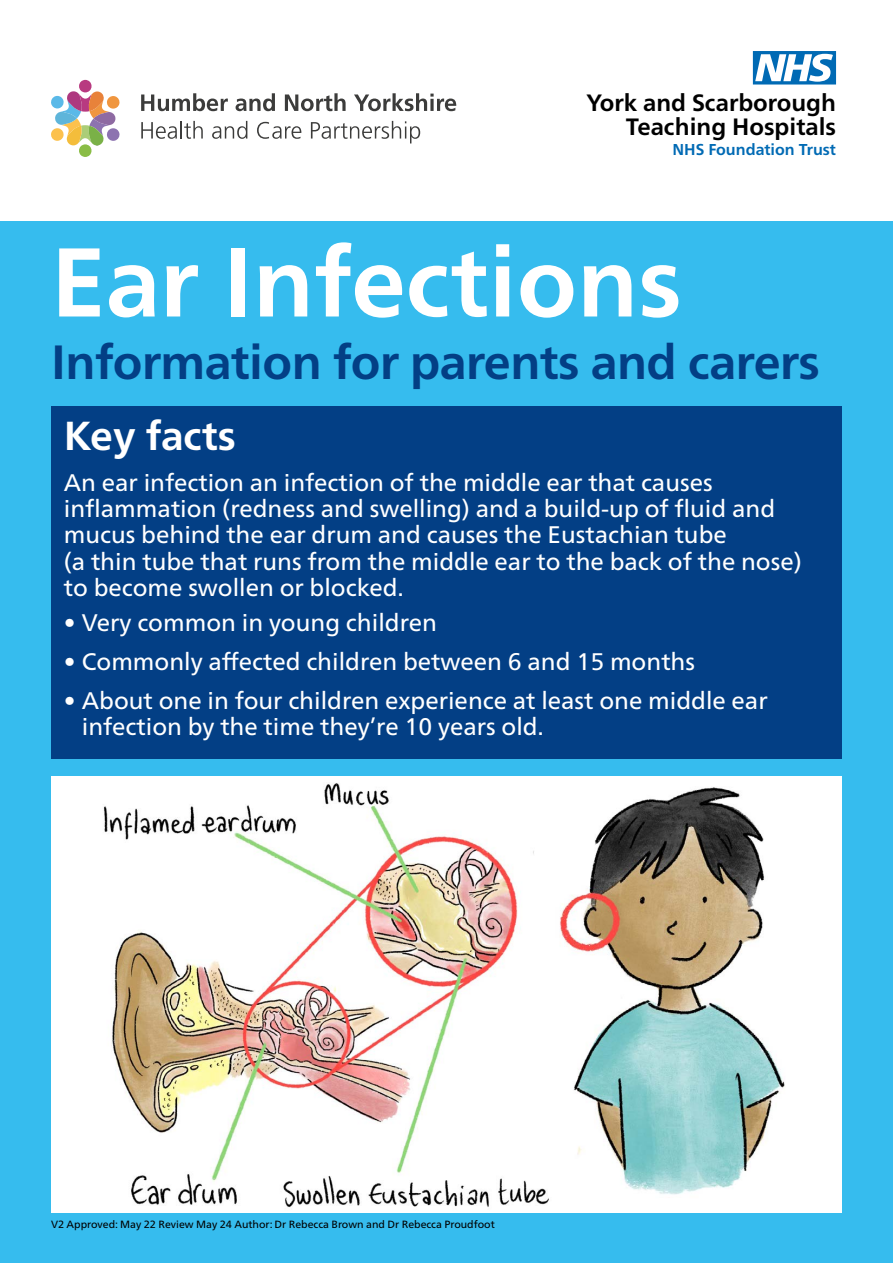
<style>
.page{position:relative;width:893px;height:1263px;background:#fff}
.page>*{position:absolute;margin:0;border:0;box-sizing:border-box;transform-origin:0 0}
.t1{font:700 97.5px "Frutiger Neue LTCYR";color:#fff}
.t2{font:700 48px "Frutiger Neue LTCYR";letter-spacing:-.01em;color:#033f85}
.t3{font:700 40.5px "Frutiger Neue LTCYR";color:#fff}
.t4{font:24px/26.2px "Frutiger Neue LTCYR";color:#fff}
.t5{font:700 23.7px/24px "Frutiger Neue LTCYR";color:#000;text-align:right}
.t6{font:700 15.75px "Frutiger Neue LTCYR";color:#006ab4}
.t7{font:10.5px "Frutiger Neue LTCYR";color:#000}
</style>
<div class="page">
<div style="left:0;top:221px;width:893px;height:1042px;background:#36bcee"></div>
<div style="left:51px;top:776px;width:791px;height:437px;background:#fff"></div>
<img style="left:103px;top:783px;width:446px;height:425px">
<img style="left:560px;top:787px;width:225px;height:408px">
<div style="left:51px;top:406px;width:791px;height:352px;background:#033f85"></div>
<svg style="left:51px;top:80px;width:69px;height:77px"></svg>
<svg style="left:141px;top:93px;width:87px;height:18px"></svg>
<svg style="left:236px;top:93px;width:39px;height:18px"></svg>
<svg style="left:285px;top:93px;width:61px;height:18px"></svg>
<svg style="left:354px;top:93px;width:102px;height:18px"></svg>
<svg style="left:141px;top:121px;width:62px;height:18px"></svg>
<svg style="left:212px;top:121px;width:35px;height:18px"></svg>
<svg style="left:257px;top:122px;width:44px;height:17px"></svg>
<svg style="left:311px;top:121px;width:109px;height:22px"></svg>
<svg style="left:753px;top:51px;width:83px;height:34px"></svg>
<p class="t5" style="left:586px;top:91px;width:251px">York and Scarborough<br>Teaching Hospitals</p>
<p class="t6" style="left:672px;top:140px;width:165px">NHS Foundation Trust</p>
<h1 class="t1" style="left:51px;top:225px;width:632px">Ear Infections</h1>
<h2 class="t2" style="left:51px;top:334px;width:771px">Information for parents and carers</h2>
<h3 class="t3" style="left:64px;top:411px;width:174px">Key facts</h3>
<p class="t4" style="left:64px;top:469px;width:739px">An ear infection an infection of the middle ear that causes inflammation (redness and swelling) and a build-up of fluid and mucus behind the ear drum and causes the Eustachian tube<br>(a thin tube that runs from the middle ear to the back of the nose) to become swollen or blocked.</p>
<p class="t4" style="left:64px;top:609px;width:375px">• Very common in young children</p>
<p class="t4" style="left:64px;top:648px;width:633px">• Commonly affected children between 6 and 15 months</p>
<p class="t4" style="left:82px;top:687px;width:687px;text-indent:-18px">• About one in four children experience at least one middle ear infection by the time they’re 10 years old.</p>
<p class="t7" style="left:51px;top:1218px;width:445px">V2 Approved: May 22 Review May 24 Author: Dr Rebecca Brown and Dr Rebecca Proudfoot</p>
</div>
